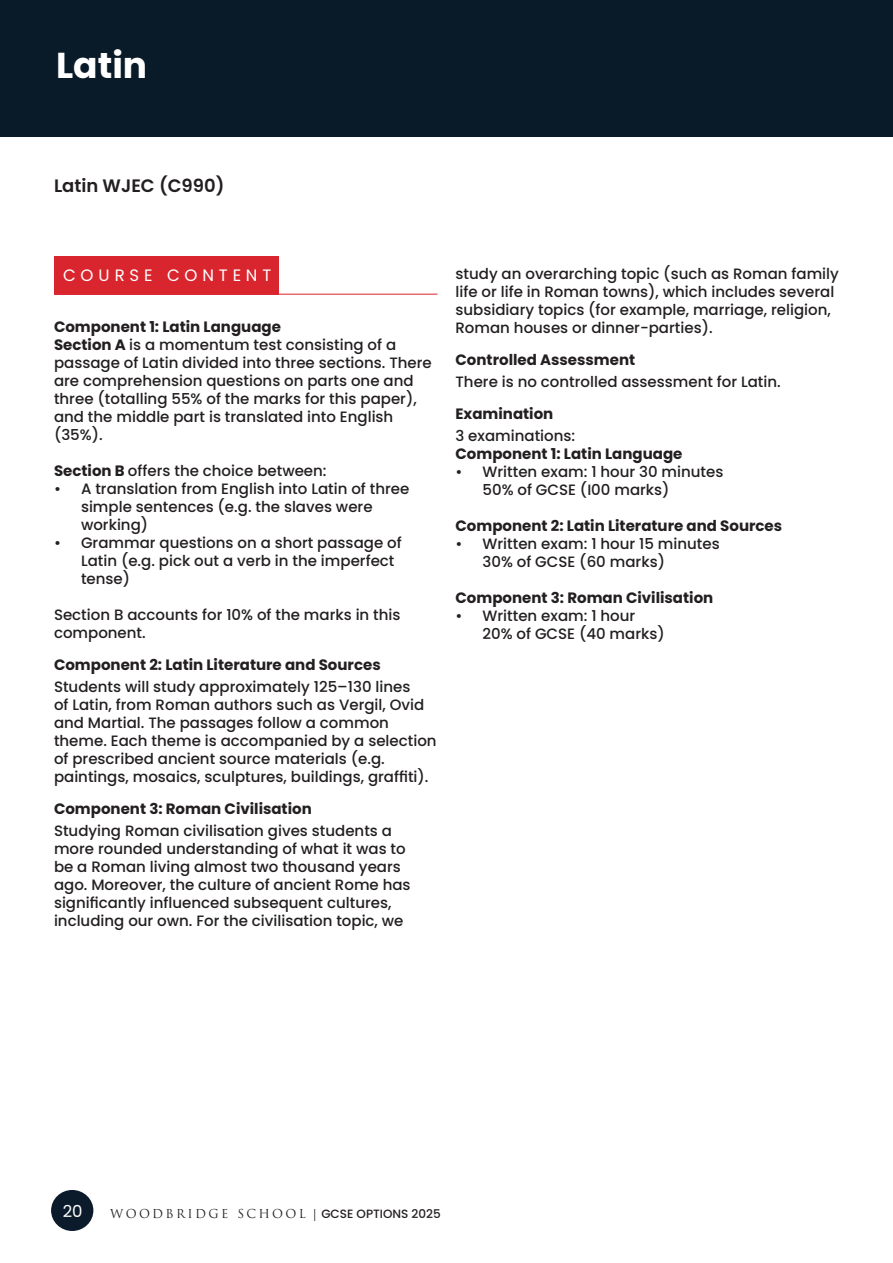
<style>
.page{position:relative;width:893px;height:1263px;background:#fff}
.page>*{position:absolute;margin:0;border:0;box-sizing:border-box;transform-origin:0 0}
.t1{font:700 36px "Poppins";color:#fff}
.t2{font:600 18px "Poppins";color:#231f20}
.t3{font:16.5px "Poppins";letter-spacing:.29em;color:#fff}
.t4{font:500 15px/18px "Poppins";color:#231f20}
.t5{font:700 15px "Poppins";color:#231f20}
.t6{font:12px "Trajan Pro";letter-spacing:.2em;color:#231f20}
.s1{font-weight:700}
.s2{font-family:"Poppins";font-weight:500}
</style>
<div class="page">
<div style="left:51px;top:1190px;width:42px;height:41px;background:#0b1b2b;border-radius:50%"></div>
<div style="left:54px;top:256px;width:224px;height:38px;background:#d9262e"></div>
<hr style="left:54px;top:294px;width:383px;height:1px;background:#dd2d39">
<div style="left:0;top:0;width:893px;height:137px;background:#091a29"></div>
<h1 class="t1" style="left:56px;top:45px;width:93px">Latin</h1>
<p class="t2" style="left:54px;top:175px;width:172px">Latin WJEC (C990)</p>
<p class="t3" style="left:63px;top:266px;width:210px">COURSE CONTENT</p>
<p class="t4" style="left:54px;top:318px;width:379px"><span class="s1">Component 1: Latin Language<br>Section A</span> is a momentum test consisting of a passage of Latin divided into three sections. There are comprehension questions on parts one and three (totalling 55% of the marks for this paper), and the middle part is translated into English (35%).</p>
<p class="t4" style="left:54px;top:462px;width:274px"><span class="s1">Section B</span> offers the choice between:</p>
<p class="t4" style="left:81px;top:480px;width:330px;text-indent:-27px">• A translation from English into Latin of three simple sentences (e.g. the slaves were working)</p>
<p class="t4" style="left:81px;top:534px;width:322px;text-indent:-27px">• Grammar questions on a short passage of<br>Latin (e.g. pick out a verb in the imperfect tense)</p>
<p class="t4" style="left:54px;top:606px;width:348px">Section B accounts for 10% of the marks in this component.</p>
<p class="t5" style="left:54px;top:656px;width:328px">Component 2: Latin Literature and Sources</p>
<p class="t4" style="left:54px;top:678px;width:384px">Students will study approximately 125–130 lines<br>of Latin, from Roman authors such as Vergil, Ovid and Martial. The passages follow a common theme. Each theme is accompanied by a selection of prescribed ancient source materials (e.g. paintings, mosaics, sculptures, buildings, graffiti).</p>
<p class="t5" style="left:54px;top:800px;width:259px">Component 3: Roman Civilisation</p>
<p class="t4" style="left:54px;top:822px;width:358px">Studying Roman civilisation gives students a more rounded understanding of what it was to be a Roman living almost two thousand years ago. Moreover, the culture of ancient Rome has significantly influenced subsequent cultures, including our own. For the civilisation topic, we</p>
<p class="t4" style="left:455px;top:265px;width:385px">study an overarching topic (such as Roman family life or life in Roman towns), which includes several subsidiary topics (for example, marriage, religion, Roman houses or dinner-parties).</p>
<p class="t5" style="left:455px;top:351px;width:181px">Controlled Assessment</p>
<p class="t4" style="left:455px;top:373px;width:327px">There is no controlled assessment for Latin.</p>
<p class="t5" style="left:455px;top:405px;width:99px">Examination</p>
<p class="t4" style="left:455px;top:427px;width:121px">3 examinations:</p>
<p class="t5" style="left:455px;top:445px;width:228px">Component 1: Latin Language</p>
<p class="t4" style="left:482px;top:463px;width:242px;text-indent:-27px">• Written exam: 1 hour 30 minutes<br>50% of GCSE (I00 marks)</p>
<p class="t5" style="left:455px;top:517px;width:328px">Component 2: Latin Literature and Sources</p>
<p class="t4" style="left:482px;top:535px;width:239px;text-indent:-27px">• Written exam: 1 hour 15 minutes<br>30% of GCSE (60 marks)</p>
<p class="t5" style="left:455px;top:589px;width:259px">Component 3: Roman Civilisation</p>
<p class="t4" style="left:482px;top:607px;width:184px;text-indent:-27px">• Written exam: 1 hour<br>20% of GCSE (40 marks)</p>
<p class="t3" style="left:63px;top:1201px;width:21px">20</p>
<p class="t6" style="left:110px;top:1206px;width:332px">WOODBRIDGE SCHOOL <span class="s1">|</span> <span class="s2">GCSE OPTIONS 2025</span></p>
</div>
